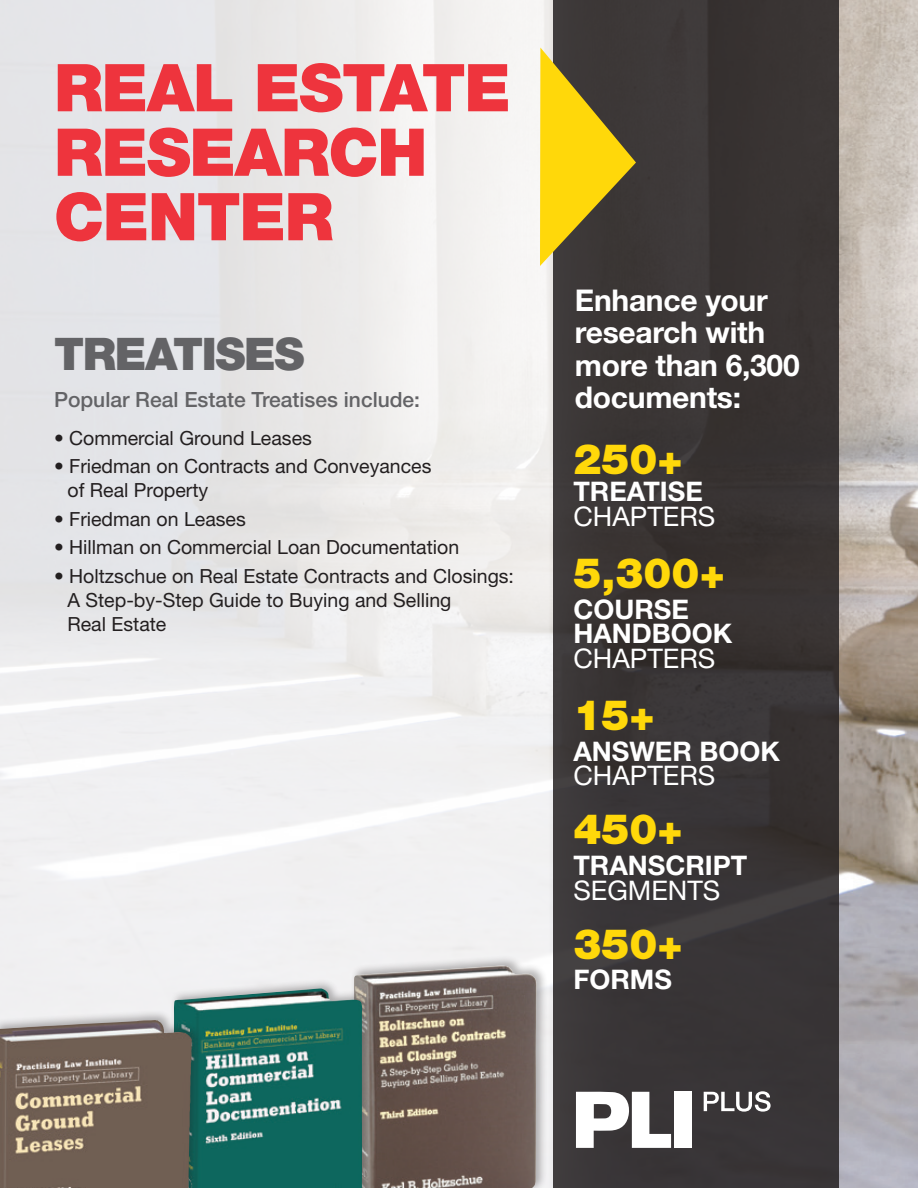
<style>
.page{position:relative;width:918px;height:1188px;background:#fff}
.page>*{position:absolute;margin:0;border:0;box-sizing:border-box;transform-origin:0 0}
.t1{font:900 66px/64.5px "Helvetica Neue LT Std";letter-spacing:-.02em;color:#ee343d}
.t2{font:900 45px "Helvetica Neue LT Std";letter-spacing:-.03em;color:#636366}
.t3{font:900 42px "Helvetica Neue LT Std";color:#ffd80a}
.t4{font:700 30px/32.4px "Helvetica Neue LT Std";letter-spacing:-.01em;color:#fff}
.t5{font:700 27px/24.6px "Helvetica Neue LT Std";color:#fff}
.t6{font:27px "Helvetica Neue LT Std";color:#fff}
.t7{font:500 21px "Helvetica Neue LT Std";color:#636366}
.t8{font:19.5px/24px "Helvetica Neue LT Std";color:#231f20}
.s1{font-weight:400}
</style>
<div class="page">
<img style="left:839px;top:0;width:79px;height:1188px">
<div style="left:0;top:0;width:636px;height:1188px;background:#eeedec"></div>
<div style="left:554px;top:0;width:285px;height:1188px;background:#393535"></div>
<svg style="left:540px;top:48px;width:96px;height:218px"></svg>
<svg style="left:704px;top:1091px;width:67px;height:21px"></svg>
<svg style="left:576px;top:1092px;width:95px;height:56px"></svg>
<div style="left:675px;top:1092px;width:17px;height:56px;background:#fff"></div>
<div style="left:350px;top:955px;width:198px;height:233px;background:#231f20;opacity:.33"></div>
<img style="left:354px;top:966px;width:183px;height:222px">
<div style="left:170px;top:978px;width:204px;height:210px;background:#231f20;opacity:.33"></div>
<img style="left:174px;top:988px;width:188px;height:200px">
<div style="left:0;top:1010px;width:203px;height:178px;background:#231f20;opacity:.33"></div>
<img style="left:0;top:1020px;width:192px;height:168px">
<p class="t1" style="left:54px;top:55px;width:458px">REAL ESTATE<br>RESEARCH<br>CENTER</p>
<p class="t2" style="left:54px;top:327px;width:252px">TREATISES</p>
<p class="t7" style="left:54px;top:387px;width:368px">Popular Real Estate Treatises include:</p>
<p class="t8" style="left:54px;top:426px;width:259px">• Commercial Ground Leases</p>
<p class="t8" style="left:67px;top:454px;width:365px;text-indent:-13px">• Friedman on Contracts and Conveyances of Real Property</p>
<p class="t8" style="left:54px;top:507px;width:193px">• Friedman on Leases</p>
<p class="t8" style="left:54px;top:535px;width:407px">• Hillman on Commercial Loan Documentation</p>
<p class="t8" style="left:67px;top:564px;width:448px;text-indent:-13px">• Holtzschue on Real Estate Contracts and Closings:<br>A Step-by-Step Guide to Buying and Selling<br>Real Estate</p>
<p class="t4" style="left:575px;top:283px;width:226px">Enhance your research with more than 6,300 documents:</p>
<p class="t3" style="left:573px;top:434px;width:111px">250+</p>
<p class="t5" style="left:573px;top:479px;width:131px">TREATISE</p>
<p class="t6" style="left:573px;top:500px;width:143px">CHAPTERS</p>
<p class="t3" style="left:573px;top:548px;width:153px">5,300+</p>
<p class="t5" style="left:573px;top:596px;width:161px">COURSE<br>HANDBOOK<br><span class="s1">CHAPTERS</span></p>
<p class="t3" style="left:573px;top:690px;width:83px">15+</p>
<p class="t5" style="left:573px;top:738px;width:208px">ANSWER BOOK<br><span class="s1">CHAPTERS</span></p>
<p class="t3" style="left:573px;top:804px;width:111px">450+</p>
<p class="t5" style="left:573px;top:852px;width:175px">TRANSCRIPT<br><span class="s1">SEGMENTS</span></p>
<p class="t3" style="left:573px;top:919px;width:111px">350+</p>
<p class="t5" style="left:573px;top:967px;width:100px">FORMS</p>
</div>
